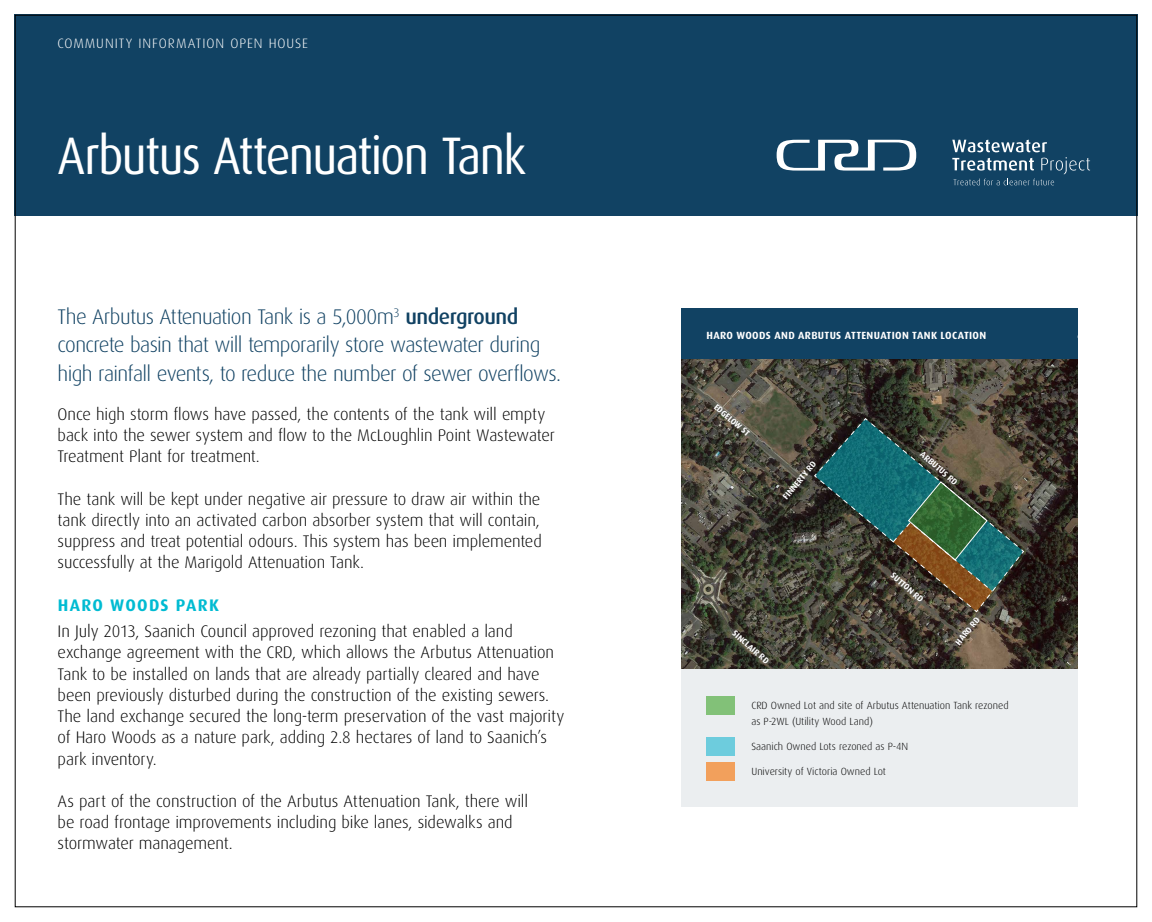
<style>
.page{position:relative;width:1152px;height:922px;background:#fff}
.page>*{position:absolute;margin:0;border:0;box-sizing:border-box;transform-origin:0 0}
.t1{font:52.8px "Dax OT";letter-spacing:-.035em;color:#fff;scale:.9 1}
.t2{font:300 21.2px/28.4px "Dax OT";letter-spacing:-.03em;color:#114263}
.t3{font:300 16.8px/21.2px "Dax OT";letter-spacing:-.005em;color:#000}
.t4{font:700 16.8px "Dax OT";letter-spacing:.075em;color:#00bbd2}
.t5{font:300 13.6px "Dax OT";letter-spacing:.07em;color:#fff}
.t6{font:300 10.4px/16px "Dax OT";color:#000}
.t7{font:700 10.4px "Dax OT";letter-spacing:.03em;color:#fff}
.t8{font:700 8.48px "Dax OT";color:#fff}
.s1{font-weight:500}
</style>
<div class="page">
<div style="left:14px;top:14px;width:1124px;height:202px;background:#114263"></div>
<svg style="left:777px;top:140px;width:139px;height:30px"></svg>
<svg style="left:952px;top:140px;width:138px;height:45px"></svg>
<div style="left:681px;top:669px;width:397px;height:137px;background:#ebeef0"></div>
<div style="left:681px;top:308px;width:397px;height:51px;background:#114263"></div>
<img style="left:681px;top:359px;width:397px;height:310px">
<svg style="left:813px;top:417px;width:212px;height:196px"></svg>
<div style="left:706px;top:696px;width:29px;height:18px;background:#82c178"></div>
<div style="left:706px;top:737px;width:29px;height:18px;background:#6dccdd"></div>
<div style="left:706px;top:762px;width:29px;height:18px;background:#f2a05c"></div>
<p class="t5" style="left:58px;top:31px;width:252px">COMMUNITY INFORMATION OPEN HOUSE</p>
<h1 class="t1" style="left:58px;top:105px;width:522px">Arbutus Attenuation Tank</h1>
<p class="t2" style="left:58px;top:298px;width:505px">The Arbutus Attenuation Tank is a 5,000m<sup>3</sup> <span class="s1">underground </span>concrete basin that will temporarily store wastewater during high rainfall events, to reduce the number of sewer overflows.</p>
<p class="t3" style="left:58px;top:400px;width:499px">Once high storm flows have passed, the contents of the tank will empty back into the sewer system and flow to the McLoughlin Point Wastewater<br>Treatment Plant for treatment.</p>
<p class="t3" style="left:58px;top:485px;width:486px;text-align:justify">The tank will be kept under negative air pressure to draw air within the tank directly into an activated carbon absorber system that will contain, suppress and treat potential odours. This system has been implemented successfully at the Marigold Attenuation Tank.</p>
<p class="t4" style="left:58px;top:589px;width:163px">HARO WOODS PARK</p>
<p class="t3" style="left:58px;top:618px;width:508px">In July 2013, Saanich Council approved rezoning that enabled a land exchange agreement with the CRD, which allows the Arbutus Attenuation Tank to be installed on lands that are already partially cleared and have been previously disturbed during the construction of the existing sewers.<br>The land exchange secured the long-term preservation of the vast majority of Haro Woods as a nature park, adding 2.8 hectares of land to Saanich’s park inventory.</p>
<p class="t3" style="left:58px;top:787px;width:472px">As part of the construction of the Arbutus Attenuation Tank, there will be road frontage improvements including bike lanes, sidewalks and stormwater management.</p>
<p class="t7" style="left:706px;top:325px;width:281px">HARO WOODS AND ARBUTUS ATTENUATION TANK LOCATION</p>
<p class="t8" style="left:721px;top:399px;width:45px;rotate:41deg">EDGELOW ST</p>
<p class="t8" style="left:778px;top:493px;width:49px;rotate:-51deg">FINNERTY RD</p>
<p class="t8" style="left:739px;top:626px;width:47px;rotate:41deg">SINCLAIR RD</p>
<p class="t8" style="left:927px;top:447px;width:48px;rotate:41deg">ARBUTUS RD</p>
<p class="t8" style="left:897px;top:568px;width:42px;rotate:41deg">SUTTON RD</p>
<p class="t8" style="left:951px;top:638px;width:35px;rotate:-51deg">HARO RD</p>
<p class="t6" style="left:751px;top:695px;width:259px">CRD Owned Lot and site of Arbutus Attenuation Tank rezoned as P-2WL (Utility Wood Land)</p>
<p class="t6" style="left:751px;top:736px;width:158px">Saanich Owned Lots rezoned as P-4N</p>
<p class="t6" style="left:751px;top:761px;width:136px">University of Victoria Owned Lot</p>
</div>
